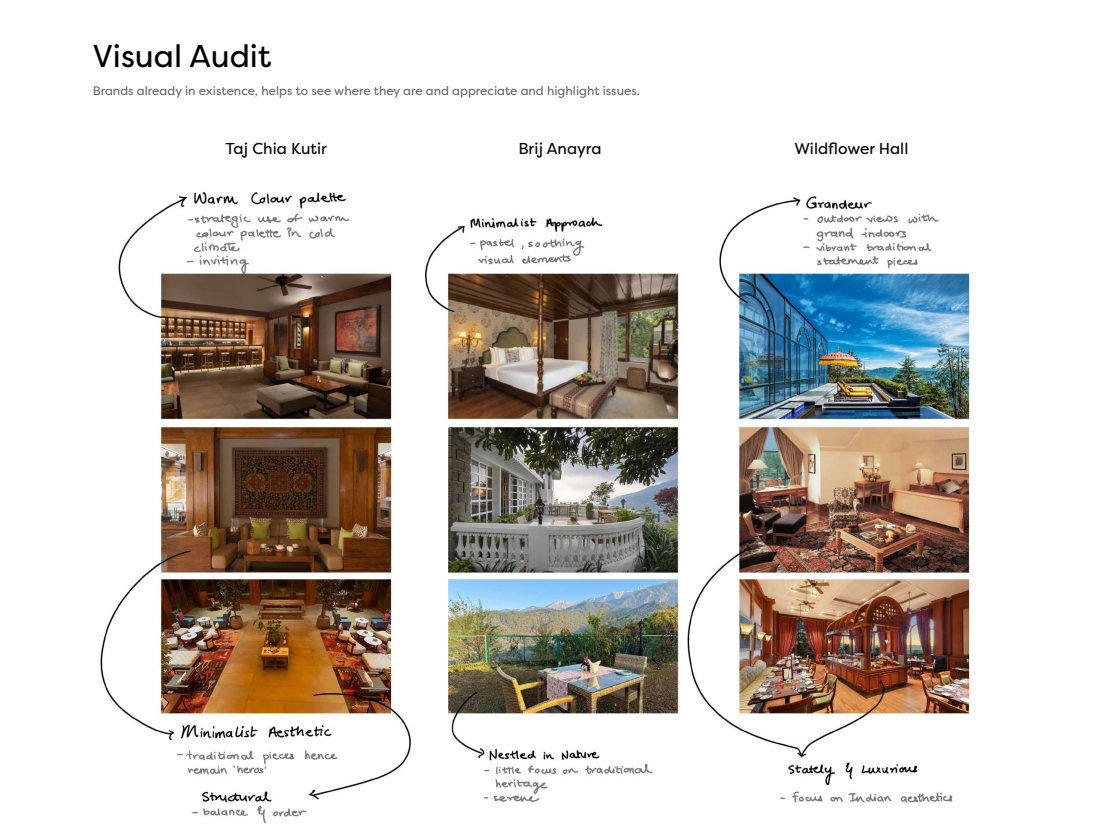
<style>
.page{position:relative;width:1120px;height:840px;background:#fff}
.page>*{position:absolute;margin:0;border:0;box-sizing:border-box;transform-origin:0 0}
.t1{font:31.5px "Filson Pro";color:#000}
.t2{font:15.75px "Filson Pro";color:#000}
.t3{font:12.25px "Filson Pro";color:#666}
</style>
<div class="page">
<img style="left:100px;top:192px;width:873px;height:632px">
<h1 class="t1" style="left:93px;top:35px;width:180px">Visual Audit</h1>
<p class="t3" style="left:93px;top:82px;width:549px">Brands already in existence, helps to see where they are and appreciate and highlight issues.</p>
<p class="t2" style="left:226px;top:138px;width:103px">Taj Chia Kutir</p>
<p class="t2" style="left:518px;top:138px;width:85px">Brij Anayra</p>
<p class="t2" style="left:794px;top:138px;width:116px">Wildflower Hall</p>
</div>
